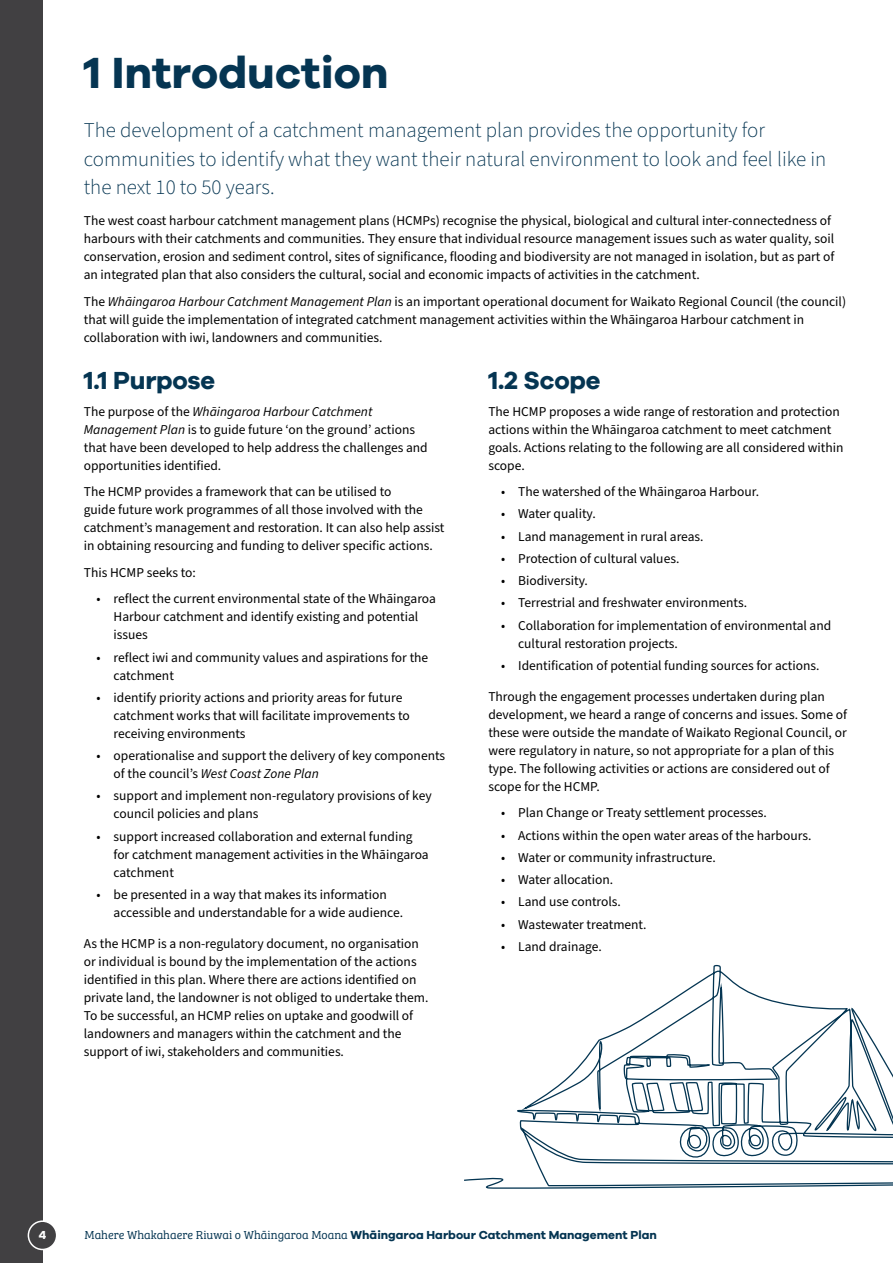
<style>
.page{position:relative;width:893px;height:1263px;background:#fff}
.page>*{position:absolute;margin:0;border:0;box-sizing:border-box;transform-origin:0 0}
.t1{font:700 45px "Galano Grotesque";color:#053552}
.t2{font:700 25.5px "Galano Grotesque";letter-spacing:-.01em;color:#053552}
.Intro{font:300 21px/28.5px "Source Sans Pro";color:#053552}
.Body_copy{font:13.5px/18px "Source Sans Pro";color:#000}
.t3{font:700 12px "Galano Grotesque";color:#053552}
.t4{font:700 12px "Galano Grotesque";color:#fff}
.s1{font-style:italic}
.s2{font-family:"Bree Serif Lt";font-weight:400}
</style>
<div class="page">
<svg style="left:464px;top:964px;width:429px;height:225px"></svg>
<div style="left:0;top:0;width:43px;height:1263px;background:#414042"></div>
<div style="left:28px;top:1221px;width:29px;height:28px;background:#414042;border-radius:50%"></div>
<div style="left:28px;top:1220px;width:29px;height:30px;border:2px solid #fff;border-radius:50%"></div>
<h1 class="t1" style="left:84px;top:45px;width:307px">1 Introduction</h1>
<p class="Intro" style="left:84px;top:117px;width:744px">The development of a catchment management plan provides the opportunity for communities to identify what they want their natural environment to look and feel like in the next 10 to 50 years.</p>
<p class="Body_copy" style="left:84px;top:212px;width:752px">The west coast harbour catchment management plans (HCMPs) recognise the physical, biological and cultural inter-connectedness of harbours with their catchments and communities. They ensure that individual resource management issues such as water quality, soil conservation, erosion and sediment control, sites of significance, flooding and biodiversity are not managed in isolation, but as part of an integrated plan that also considers the cultural, social and economic impacts of activities in the catchment.</p>
<p class="Body_copy" style="left:84px;top:292px;width:764px">The <span class="s1">Whāingaroa Harbour Catchment Management Plan</span> is an important operational document for Waikato Regional Council (the council) that will guide the implementation of integrated catchment management activities within the Whāingaroa Harbour catchment in collaboration with iwi, landowners and communities.</p>
<h2 class="t2" style="left:84px;top:365px;width:133px">1.1 Purpose</h2>
<p class="Body_copy" style="left:84px;top:403px;width:346px">The purpose of the <span class="s1">Whāingaroa Harbour Catchment Management Plan</span> is to guide future ‘on the ground’ actions that have been developed to help address the challenges and opportunities identified.</p>
<p class="Body_copy" style="left:84px;top:483px;width:362px">The HCMP provides a framework that can be utilised to<br>guide future work programmes of all those involved with the catchment’s management and restoration. It can also help assist in obtaining resourcing and funding to deliver specific actions.</p>
<p class="Body_copy" style="left:84px;top:564px;width:114px">This HCMP seeks to:</p>
<p class="Body_copy" style="left:114px;top:590px;width:324px;text-indent:-17px">• reflect the current environmental state of the Whāingaroa<br>Harbour catchment and identify existing and potential issues</p>
<p class="Body_copy" style="left:114px;top:648px;width:316px;text-indent:-17px">• reflect iwi and community values and aspirations for the catchment</p>
<p class="Body_copy" style="left:114px;top:689px;width:298px;text-indent:-17px">• identify priority actions and priority areas for future catchment works that will facilitate improvements to receiving environments</p>
<p class="Body_copy" style="left:114px;top:747px;width:333px;text-indent:-17px">• operationalise and support the delivery of key components of the council’s <span class="s1">West Coast Zone Plan</span></p>
<p class="Body_copy" style="left:114px;top:787px;width:320px;text-indent:-17px">• support and implement non-regulatory provisions of key council policies and plans</p>
<p class="Body_copy" style="left:114px;top:827px;width:317px;text-indent:-17px">• support increased collaboration and external funding for catchment management activities in the Whāingaroa catchment</p>
<p class="Body_copy" style="left:114px;top:886px;width:291px;text-indent:-17px">• be presented in a way that makes its information accessible and understandable for a wide audience.</p>
<p class="Body_copy" style="left:84px;top:934px;width:346px">As the HCMP is a non-regulatory document, no organisation or individual is bound by the implementation of the actions identified in this plan. Where there are actions identified on private land, the landowner is not obliged to undertake them.<br>To be successful, an HCMP relies on uptake and goodwill of landowners and managers within the catchment and the support of iwi, stakeholders and communities.</p>
<h2 class="t2" style="left:488px;top:365px;width:113px">1.2 Scope</h2>
<p class="Body_copy" style="left:488px;top:403px;width:357px">The HCMP proposes a wide range of restoration and protection actions within the Whāingaroa catchment to meet catchment goals. Actions relating to the following are all considered within scope.</p>
<p class="Body_copy" style="left:501px;top:483px;width:259px">• The watershed of the Whāingaroa Harbour.</p>
<p class="Body_copy" style="left:501px;top:505px;width:96px">• Water quality.</p>
<p class="Body_copy" style="left:501px;top:528px;width:204px">• Land management in rural areas.</p>
<p class="Body_copy" style="left:501px;top:550px;width:180px">• Protection of cultural values.</p>
<p class="Body_copy" style="left:501px;top:572px;width:88px">• Biodiversity.</p>
<p class="Body_copy" style="left:501px;top:594px;width:247px">• Terrestrial and freshwater environments.</p>
<p class="Body_copy" style="left:518px;top:617px;width:315px;text-indent:-17px">• Collaboration for implementation of environmental and cultural restoration projects.</p>
<p class="Body_copy" style="left:501px;top:657px;width:320px">• Identification of potential funding sources for actions.</p>
<p class="Body_copy" style="left:488px;top:688px;width:360px">Through the engagement processes undertaken during plan development, we heard a range of concerns and issues. Some of these were outside the mandate of Waikato Regional Council, or were regulatory in nature, so not appropriate for a plan of this type. The following activities or actions are considered out of scope for the HCMP.</p>
<p class="Body_copy" style="left:501px;top:804px;width:267px">• Plan Change or Treaty settlement processes.</p>
<p class="Body_copy" style="left:501px;top:826px;width:312px">• Actions within the open water areas of the harbours.</p>
<p class="Body_copy" style="left:501px;top:849px;width:216px">• Water or community infrastructure.</p>
<p class="Body_copy" style="left:501px;top:871px;width:114px">• Water allocation.</p>
<p class="Body_copy" style="left:501px;top:893px;width:121px">• Land use controls.</p>
<p class="Body_copy" style="left:501px;top:915px;width:147px">• Wastewater treatment.</p>
<p class="Body_copy" style="left:501px;top:938px;width:102px">• Land drainage.</p>
<p class="t4" style="left:39px;top:1228px;width:9px">4</p>
<p class="t3" style="left:85px;top:1228px;width:574px"><span class="s2">Mahere Whakahaere Riuwai o Whāingaroa Moana</span> Whāingaroa Harbour Catchment Management Plan</p>
</div>
